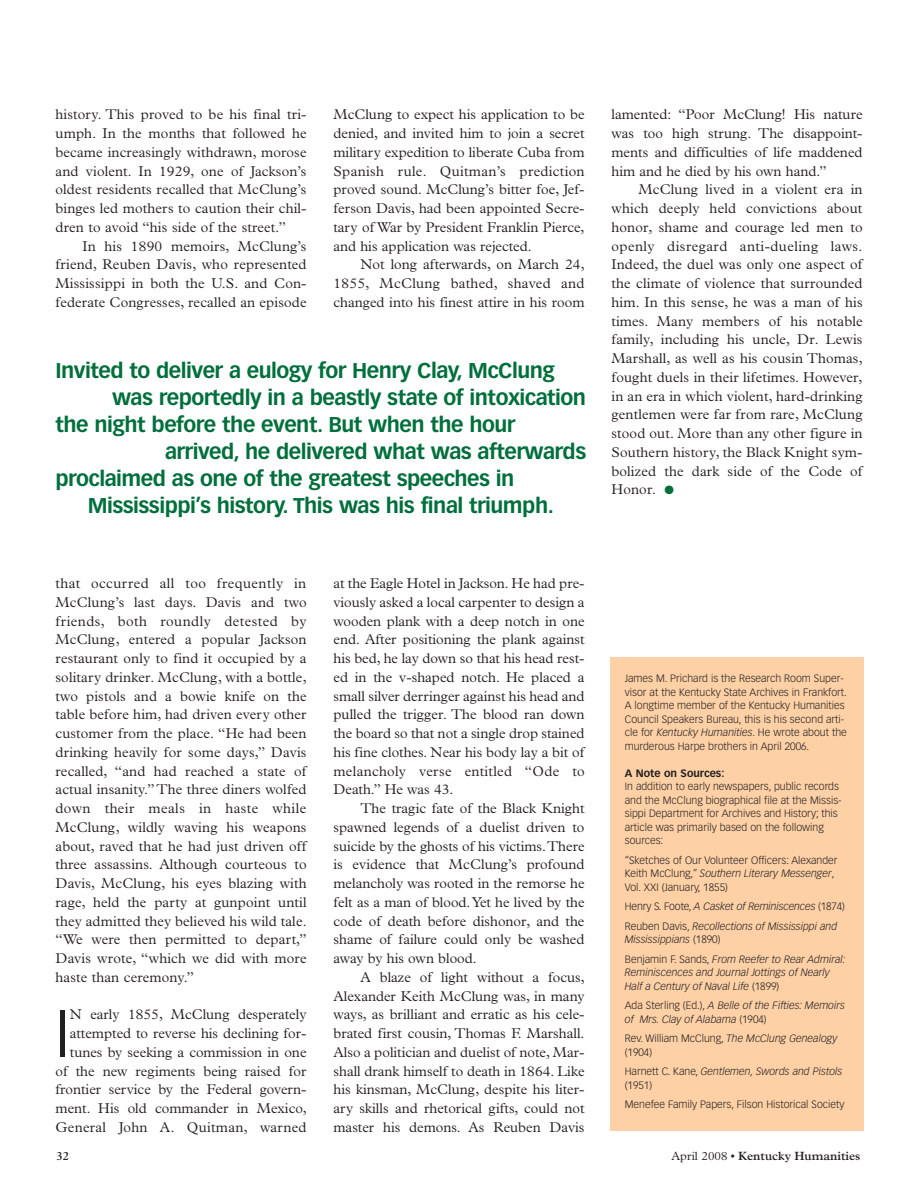
<style>
.page{position:relative;width:918px;height:1188px;background:#fff}
.page>*{position:absolute;margin:0;border:0;box-sizing:border-box;transform-origin:0 0}
.t1{font:300 65.85px "Vectora LH";color:#231f20}
.t2{font:700 21px "Vectora LH";letter-spacing:-.025em;color:#006f3c}
.t3{font:300 14.25px/18.8px "Plantin";color:#231f20;text-align:justify}
.t4{font:600 12px "Plantin";color:#231f20}
.t5{font:300 10.5px/13.5px "Vectora LH";color:#231f20}
.t6{font:italic 300 10.5px/13.5px "Vectora LH";color:#231f20}
.t7{font:700 10.5px "Vectora LH";color:#231f20}
.s1{color:#006f3c}
.s2{font-style:italic}
.s3{font-style:normal}
.s4{font-weight:300}
</style>
<div class="page">
<div style="left:611px;top:657px;width:253px;height:473px;background:#fdd0a6"></div>
<p class="t3" style="left:55px;top:106px;width:253px">history. This proved to be his final tri&shy;umph. In the months that followed he became increasingly withdrawn, morose and violent. In 1929, one of Jackson’s oldest residents recalled that McClung’s binges led mothers to caution their chil&shy;dren to avoid “his side of the street.”</p>
<p class="t3" style="left:55px;top:238px;width:253px;text-indent:27px">In his 1890 memoirs, McClung’s friend, Reuben Davis, who represented Mississippi in both the U.S. and Con&shy;federate Congresses, recalled an episode</p>
<p class="t3" style="left:333px;top:106px;width:253px">McClung to expect his application to be denied, and invited him to join a secret military expedition to liberate Cuba from Spanish rule. Quitman’s prediction proved sound. McClung’s bitter foe, Jef&shy;ferson Davis, had been appointed Secre&shy;tary of War by President Franklin Pierce, and his application was rejected.</p>
<p class="t3" style="left:333px;top:256px;width:253px;text-indent:27px">Not long afterwards, on March 24, 1855, McClung bathed, shaved and changed into his finest attire in his room</p>
<h2 class="t2" style="left:56px;top:361px;width:501px">Invited to deliver a eulogy for Henry Clay, McClung</h2>
<h2 class="t2" style="left:112px;top:388px;width:476px">was reportedly in a beastly state of intoxication</h2>
<h2 class="t2" style="left:56px;top:415px;width:461px">the night before the event. But when the hour</h2>
<h2 class="t2" style="left:165px;top:442px;width:423px">arrived, he delivered what was afterwards</h2>
<h2 class="t2" style="left:55px;top:469px;width:460px">proclaimed as one of the greatest speeches in</h2>
<h2 class="t2" style="left:88px;top:496px;width:468px">Mississippi’s history. This was his final triumph.</h2>
<p class="t3" style="left:55px;top:575px;width:253px">that occurred all too frequently in McClung’s last days. Davis and two friends, both roundly detested by McClung, entered a popular Jackson restaurant only to find it occupied by a solitary drinker. McClung, with a bottle, two pistols and a bowie knife on the table before him, had driven every other customer from the place. “He had been drinking heavily for some days,” Davis recalled, “and had reached a state of actual insanity.” The three diners wolfed down their meals in haste while McClung, wildly waving his weapons about, raved that he had just driven off three assassins. Although courteous to Davis, McClung, his eyes blazing with rage, held the party at gunpoint until they admitted they believed his wild tale. “We were then permitted to depart,” Davis wrote, “which we did with more haste than ceremony.”</p>
<h1 class="t1" style="left:55px;top:1005px;width:16px">I</h1>
<p class="t3" style="left:55px;top:1006px;width:253px;text-align:right">N early 1855, McClung desperately attempted to reverse his declining for&shy;tunes by seeking a commission in one of the new regiments being raised for frontier service by the Federal govern&shy;ment. His old commander in Mexico, General John A. Quitman, warned</p>
<p class="t3" style="left:333px;top:575px;width:253px">at the Eagle Hotel in Jackson. He had pre&shy;viously asked a local carpenter to design a wooden plank with a deep notch in one end. After positioning the plank against his bed, he lay down so that his head rest&shy;ed in the v-shaped notch. He placed a small silver derringer against his head and pulled the trigger. The blood ran down the board so that not a single drop stained his fine clothes. Near his body lay a bit of melancholy verse entitled “Ode to Death.” He was 43.</p>
<p class="t3" style="left:333px;top:800px;width:253px;text-indent:27px">The tragic fate of the Black Knight spawned legends of a duelist driven to suicide by the ghosts of his victims.There is evidence that McClung’s profound melancholy was rooted in the remorse he felt as a man of blood.Yet he lived by the code of death before dishonor, and the shame of failure could only be washed away by his own blood.</p>
<p class="t3" style="left:333px;top:969px;width:253px;text-indent:27px">A blaze of light without a focus, Alexander Keith McClung was, in many ways, as brilliant and erratic as his cele&shy;brated first cousin, Thomas F. Marshall.<br>Also a politician and duelist of note, Mar&shy;shall drank himself to death in 1864. Like his kinsman, McClung, despite his liter&shy;ary skills and rhetorical gifts, could not master his demons. As Reuben Davis</p>
<p class="t3" style="left:611px;top:106px;width:253px">lamented: “Poor McClung! His nature was too high strung. The disappoint&shy;ments and difficulties of life maddened him and he died by his own hand.”</p>
<p class="t3" style="left:611px;top:181px;width:253px;text-indent:27px">McClung lived in a violent era in which deeply held convictions about honor, shame and courage led men to openly disregard anti-dueling laws.<br>Indeed, the duel was only one aspect of the climate of violence that surrounded him. In this sense, he was a man of his times. Many members of his notable family, including his uncle, Dr. Lewis Marshall, as well as his cousin Thomas, fought duels in their lifetimes. However, in an era in which violent, hard-drinking gentlemen were far from rare, McClung stood out. More than any other figure in Southern history, the Black Knight sym&shy;bolized the dark side of the Code of Honor. <span class="s1">●</span></p>
<p class="t5" style="left:625px;top:673px;width:224px">James M. Prichard is the Research Room Super&shy;visor at the Kentucky State Archives in Frankfort.<br>A longtime member of the Kentucky Humanities Council Speakers Bureau, this is his second arti&shy;cle for <span class="s2">Kentucky Humanities</span>. He wrote about the murderous Harpe brothers in April 2006.</p>
<p class="t7" style="left:625px;top:768px;width:101px">A Note on Sources:</p>
<p class="t5" style="left:625px;top:781px;width:218px">In addition to early newspapers, public records and the McClung biographical file at the Missis&shy;sippi Department for Archives and History; this article was primarily based on the following sources:</p>
<p class="t5" style="left:625px;top:854px;width:214px">“Sketches of Our Volunteer Officers: Alexander<br>Keith McClung,” <span class="s2">Southern Literary Messenger</span>,<br>Vol. XXI (January, 1855)</p>
<p class="t6" style="left:625px;top:898px;width:222px;line-height:19.5px"><span class="s3">Henry S. Foote,</span> A Casket of Reminiscences <span class="s3">(1874)<br>Reuben Davis,</span> Recollections of Mississippi and</p>
<p class="t6" style="left:625px;top:931px;width:222px;line-height:19.5px">Mississippians <span class="s3">(1890)<br>Benjamin F. Sands,</span> From Reefer to Rear Admiral:</p>
<p class="t6" style="left:625px;top:967px;width:207px">Reminiscences and Journal Jottings of Nearly<br>Half a Century of Naval Life <span class="s3">(1899)</span></p>
<p class="t6" style="left:625px;top:1000px;width:222px"><span class="s3">Ada Sterling (Ed.),</span> A Belle of the Fifties: Memoirs of Mrs. Clay of Alabama <span class="s3">(1904)</span></p>
<p class="t5" style="left:625px;top:1033px;width:214px">Rev. William McClung, <span class="s2">The McClung Genealogy </span>(1904)</p>
<p class="t6" style="left:625px;top:1066px;width:219px"><span class="s3">Harnett C. Kane,</span> Gentlemen, Swords and Pistols <span class="s3">(1951)</span></p>
<p class="t5" style="left:625px;top:1099px;width:221px">Menefee Family Papers, Filson Historical Society</p>
<p class="t4" style="left:57px;top:1152px;width:14px">32</p>
<p class="t4" style="left:672px;top:1152px;width:191px"><span class="s4">April 2008 •</span> Kentucky Humanities</p>
</div>
